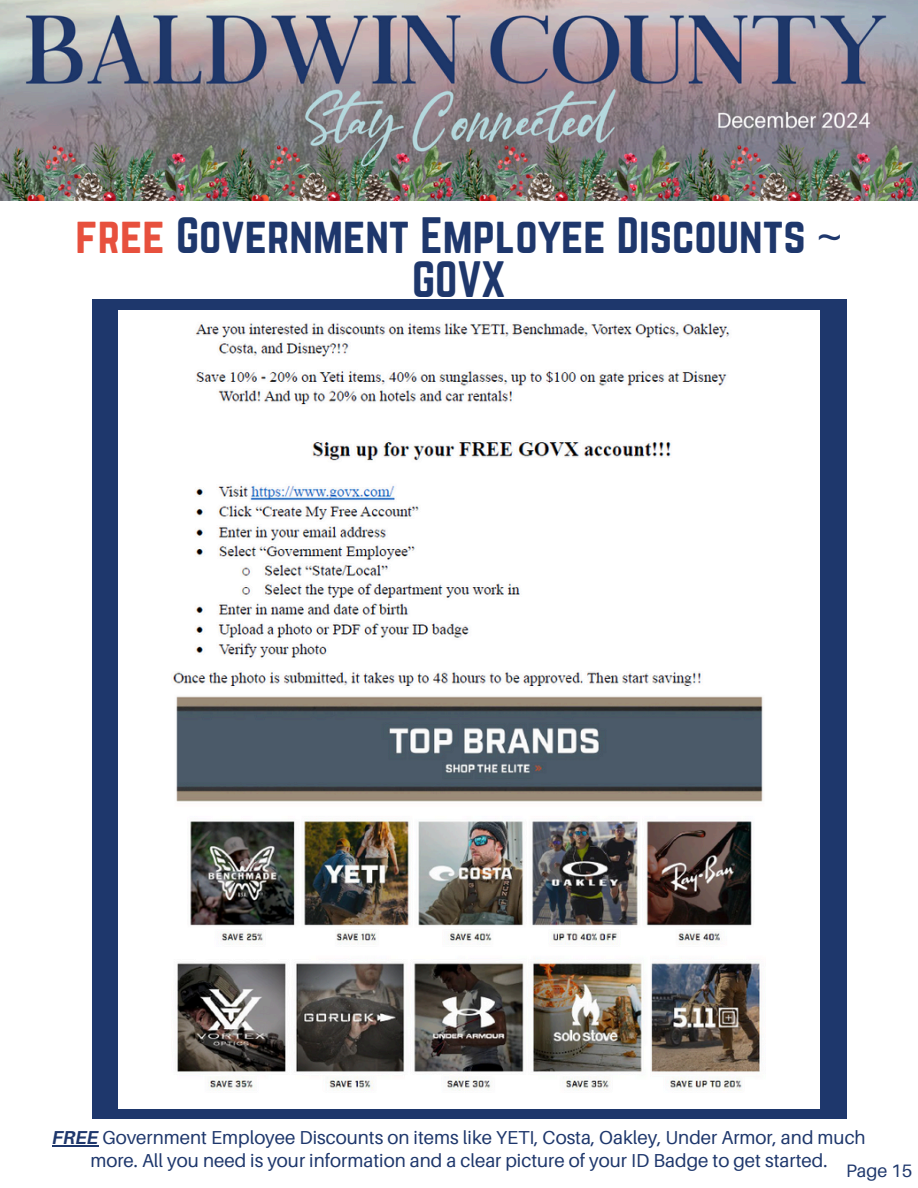
<style>
.page{position:relative;width:918px;height:1188px;background:#fff}
.page>*{position:absolute;margin:0;border:0;box-sizing:border-box;transform-origin:0 0}
.t1{font:44.7px/43.8px "Norwester";color:#1e376c;text-align:center}
.t2{font:18.75px/22.5px "Aileron";color:#1e376c;text-align:center}
.t3{font:18px "Aileron";color:#1e376c}
.s1{color:#e7503d}
.s2{font-family:"Noto Sans"}
.s3{font-weight:700;font-style:italic}
</style>
<div class="page">
<div style="left:92px;top:300px;width:754px;height:819px;background:#1e376c"></div>
<img style="left:119px;top:311px;width:701px;height:797px">
<hr style="left:52px;top:1146px;width:46px;height:1px;background:#1e376c">
<img style="left:0;top:0;width:918px;height:200px">
<p class="t1" style="left:76px;top:213px;width:768px"><span class="s1">free</span> Government Employee Discounts <span class="s2">~<br></span>GOVX</p>
<h1 class="t2" style="left:52px;top:1126px;width:815px"><span class="s3">FREE</span> Government Employee Discounts on items like YETI, Costa, Oakley, Under Armor, and much more. All you need is your information and a clear picture of your ID Badge to get started.</h1>
<p class="t3" style="left:846px;top:1160px;width:68px">Page 15</p>
</div>
